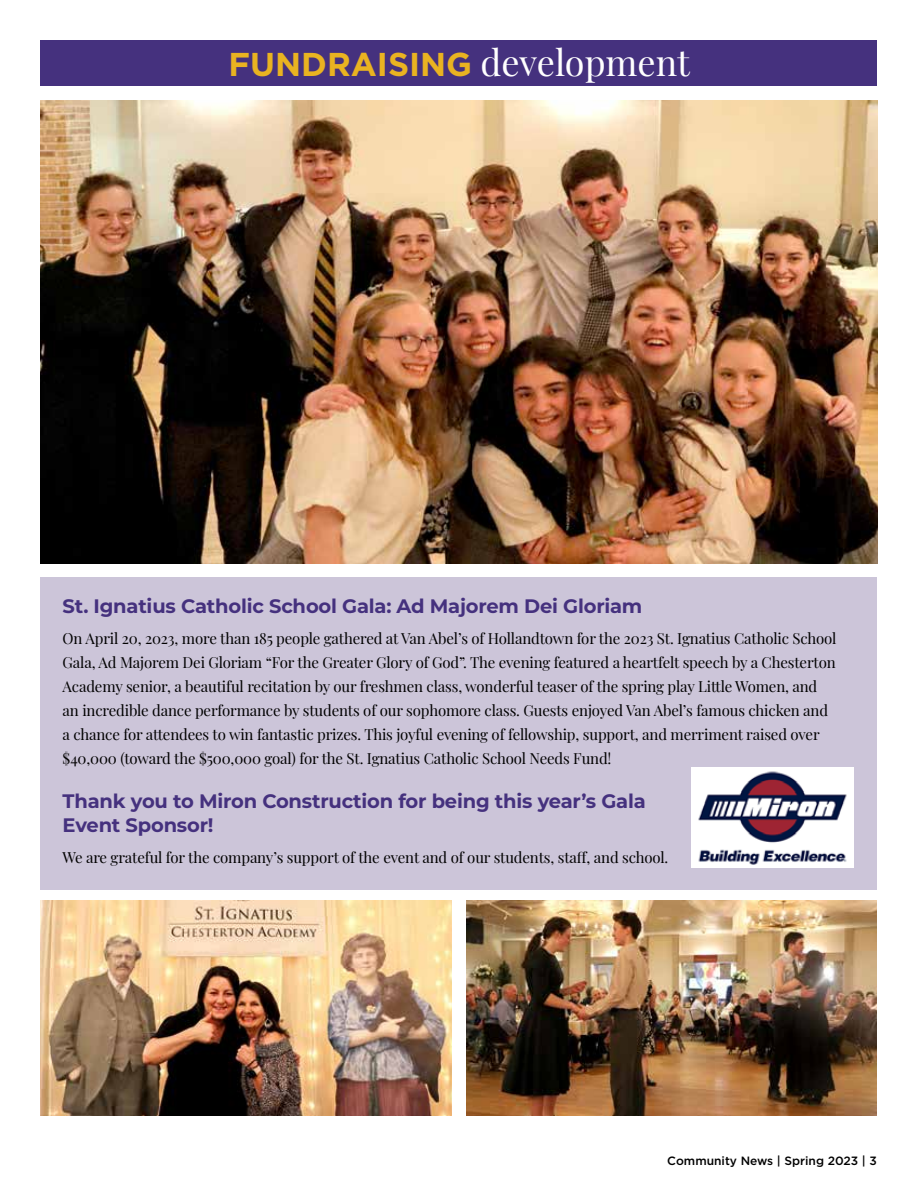
<style>
.page{position:relative;width:918px;height:1188px;background:#fff}
.page>*{position:absolute;margin:0;border:0;box-sizing:border-box;transform-origin:0 0}
.t1{font:700 33px "Gotham";color:#e9b321}
.t2{font:700 19.5px/24px "Montserrat";letter-spacing:-.01em;color:#45317e}
.t3{font:15px/24px "Playfair Display";letter-spacing:-.01em;color:#000}
.t4{font:500 12px "Gotham";color:#000}
.s1{font-family:"Playfair Display";font-weight:400;font-size:36px;color:#fff}
</style>
<div class="page">
<div style="left:40px;top:578px;width:837px;height:312px;background:#ccc5d9"></div>
<div style="left:40px;top:40px;width:838px;height:46px;background:#45317e"></div>
<img style="left:40px;top:100px;width:838px;height:464px">
<img style="left:466px;top:901px;width:411px;height:214px">
<img style="left:40px;top:901px;width:411px;height:214px">
<img style="left:691px;top:768px;width:162px;height:99px">
<h1 class="t1" style="left:229px;top:45px;width:463px">FUNDRAISING <span class="s1">development</span></h1>
<h2 class="t2" style="left:63px;top:593px;width:581px">St. Ignatius Catholic School Gala: Ad Majorem Dei Gloriam</h2>
<p class="t3" style="left:63px;top:625px;width:775px">On April 20, 2023, more than 185 people gathered at Van Abel’s of Hollandtown for the 2023 St. Ignatius Catholic School Gala, Ad Majorem Dei Gloriam “For the Greater Glory of God”. The evening featured a heartfelt speech by a Chesterton Academy senior, a beautiful recitation by our freshmen class, wonderful teaser of the spring play Little Women, and an incredible dance performance by students of our sophomore class. Guests enjoyed Van Abel’s famous chicken and a chance for attendees to win fantastic prizes. This joyful evening of fellowship, support, and merriment raised over $40,000 (toward the $500,000 goal) for the St. Ignatius Catholic School Needs Fund!</p>
<h2 class="t2" style="left:63px;top:788px;width:585px">Thank you to Miron Construction for being this year’s Gala<br>Event Sponsor!</h2>
<p class="t3" style="left:63px;top:844px;width:607px">We are grateful for the company’s support of the event and of our students, staff, and school.</p>
<p class="t4" style="left:667px;top:1153px;width:211px">Community News | Spring 2023 | 3</p>
</div>
